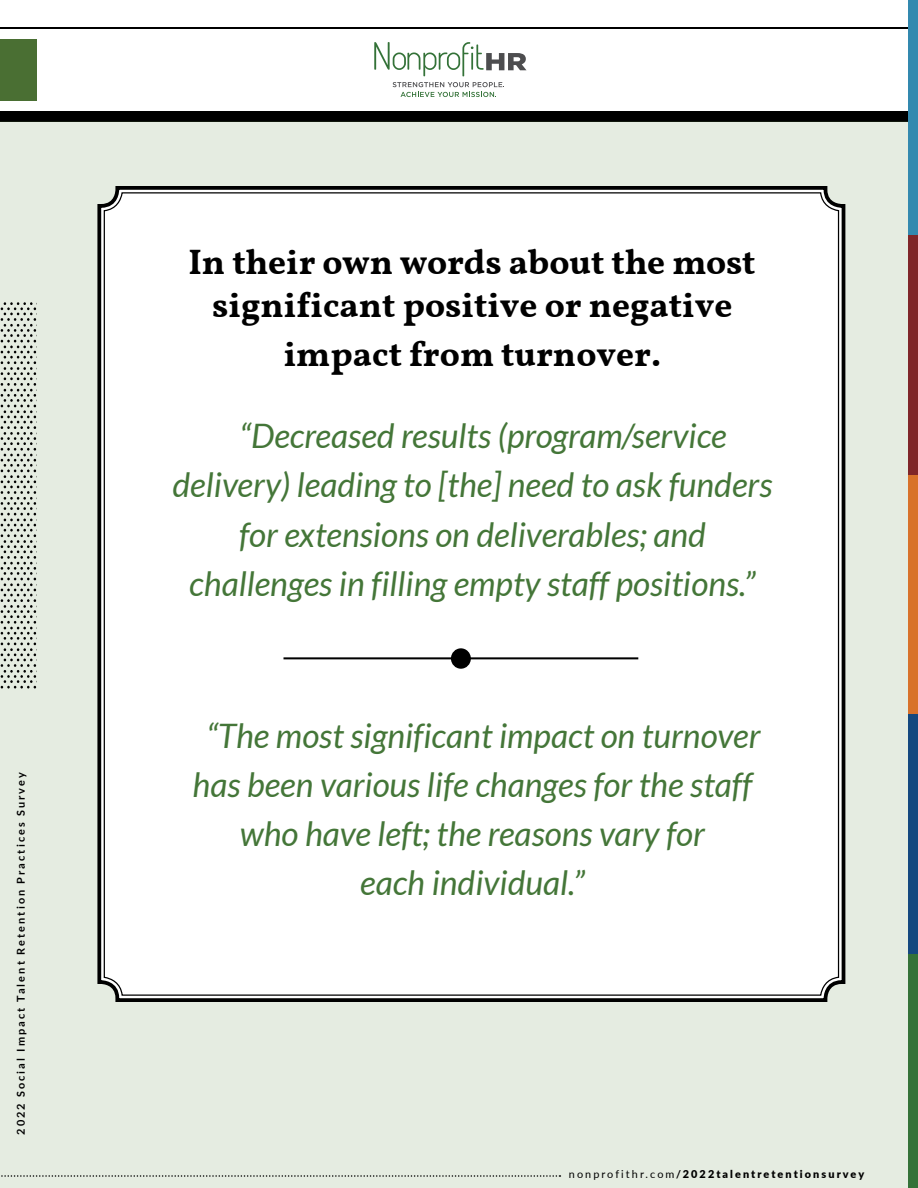
<style>
.page{position:relative;width:918px;height:1188px;background:#fff}
.page>*{position:absolute;margin:0;border:0;box-sizing:border-box;transform-origin:0 0}
.t1{font:700 35.25px/42.3px "Vollkorn";color:#000;text-align:center}
.t2{font:italic 33.75px/49.3px "Lato";color:#447638;text-align:center}
.t3{font:700 10.8px "Lato";letter-spacing:.19em;color:#000}
.t4{font:900 10.8px "Lato";letter-spacing:.19em;color:#000}
.s1{font-weight:400}
.s2{font-weight:700}
</style>
<div class="page">
<hr style="left:0;top:27px;width:908px;height:2px;background:#000">
<div style="left:0;top:111px;width:908px;height:11px;background:#000"></div>
<div style="left:0;top:122px;width:918px;height:1066px;background:#e5ece1"></div>
<svg style="left:1px;top:302px;width:35px;height:386px"></svg>
<div style="left:0;top:39px;width:36px;height:62px;background:#4a6f33"></div>
<svg style="left:1px;top:1175px;width:559px;height:2px"></svg>
<svg style="left:393px;top:82px;width:111px;height:15px"></svg>
<svg style="left:374px;top:42px;width:153px;height:34px"></svg>
<div style="left:908px;top:954px;width:10px;height:234px;background:#347238"></div>
<div style="left:908px;top:475px;width:10px;height:239px;background:#d8722b"></div>
<div style="left:908px;top:0;width:10px;height:236px;background:#3389af"></div>
<div style="left:908px;top:714px;width:10px;height:240px;background:#14487f"></div>
<div style="left:908px;top:235px;width:10px;height:240px;background:#7f2629"></div>
<div style="left:97px;top:186px;width:749px;height:816px;background:#fff"></div>
<div style="left:451px;top:648px;width:20px;height:21px;background:#000;border-radius:50%"></div>
<hr style="left:284px;top:657px;width:354px;height:2px;background:#000">
<p class="t3" style="left:15px;top:1135px;width:364px;rotate:-90deg">2022 Social Impact Talent Retention Practices Survey</p>
<p class="t1" style="left:188px;top:242px;width:569px">In their own words about the most significant positive or negative</p>
<p class="t1" style="left:284px;top:334px;width:379px">impact from turnover.</p>
<p class="t2" style="left:240px;top:412px;width:489px">“Decreased results (program/service</p>
<p class="t2" style="left:173px;top:461px;width:601px">delivery) leading to [the] need to ask funders</p>
<p class="t2" style="left:239px;top:511px;width:468px">for extensions on deliverables; and</p>
<p class="t2" style="left:189px;top:560px;width:568px">challenges in filling empty staff positions.”</p>
<p class="t2" style="left:193px;top:712px;width:570px">“The most significant impact on turnover has been various life changes for the staff who have left; the reasons vary for<br>each individual.”</p>
<p class="t4" style="left:569px;top:1166px;width:297px"><span class="s1">nonprofithr.com</span><span class="s2">/</span>2022talentretentionsurvey</p>
</div>
